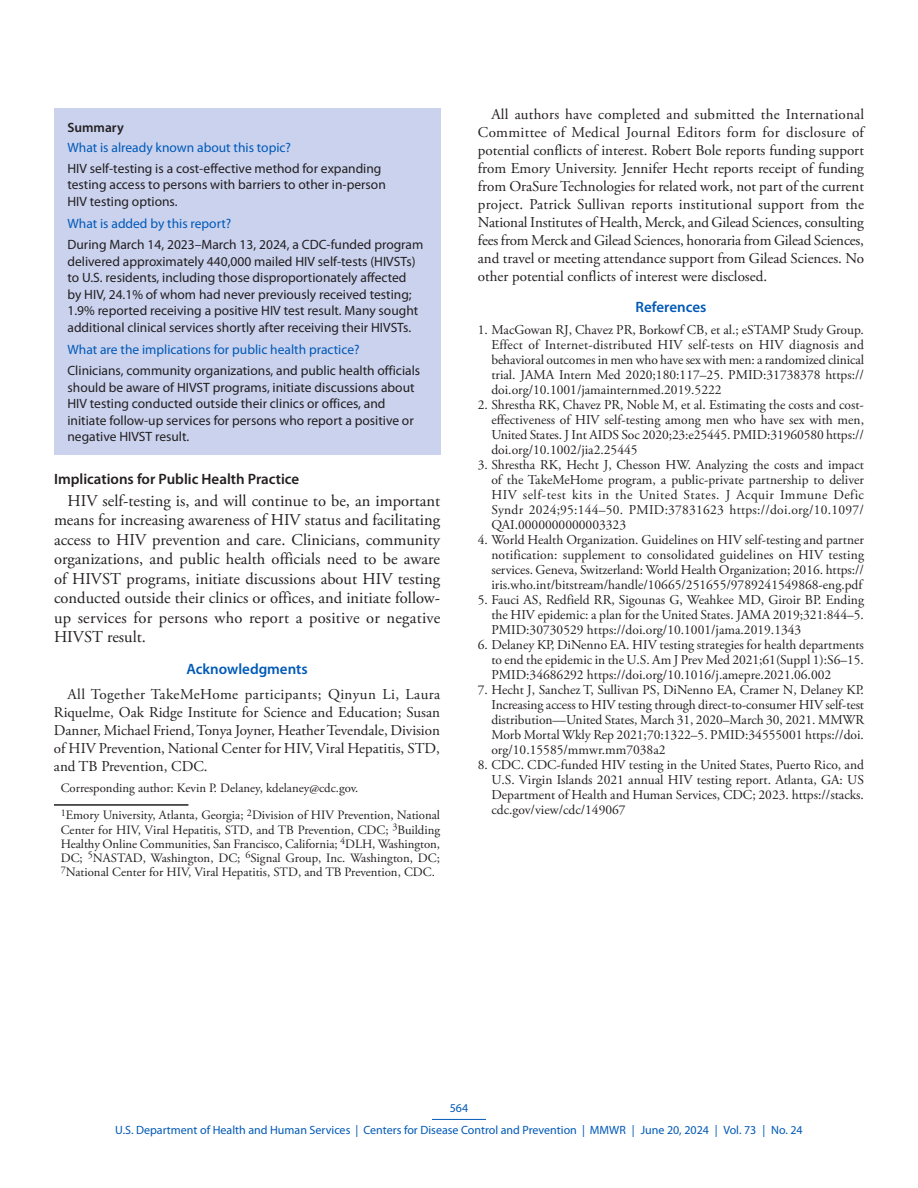
<style>
.page{position:relative;width:918px;height:1188px;background:#fff}
.page>*{position:absolute;margin:0;border:0;box-sizing:border-box;transform-origin:0 0}
.Paragraph{font:16.5px/19.5px "Adobe Garamond Pro";letter-spacing:.015em;color:#231f20;text-align:justify}
.Conflict_of_Interest{font:15px/18px "Adobe Garamond Pro";color:#231f20;text-align:justify}
.Acknowledgment{font:15px/18px "Adobe Garamond Pro";color:#231f20;text-align:justify}
.Heading_2{font:600 15px "Myriad Pro";color:#231f20}
.Acknowledgment_Head{font:600 15px "Myriad Pro";color:#0059b7}
.Ref_Title{font:600 15px "Myriad Pro";color:#0059b7}
.References{font:13.5px/15px "Adobe Garamond Pro";color:#231f20;text-align:justify}
.Summary_Box_Text{font:13.5px/16.5px "Myriad Pro";color:#231f20}
.Summary_Box_Heading{font:13.5px "Myriad Pro";color:#0059b7}
.Summary_Box_Ttile{font:600 13.5px "Myriad Pro";color:#231f20}
.Author_Affiliations{font:12.75px/14.2px "Adobe Garamond Pro";color:#231f20;text-align:justify}
.Corresponding_Author{font:12.75px "Adobe Garamond Pro";color:#231f20}
.t1{font:12px/21.8px "Myriad Pro";color:#0059b7;text-align:center}
</style>
<div class="page">
<hr style="left:432px;top:1119px;width:54px;height:1px;background:#0059b7">
<div style="left:54px;top:108px;width:386px;height:347px;background:#cad2ee"></div>
<hr style="left:54px;top:804px;width:134px;height:2px;background:#231f20">
<h1 class="Summary_Box_Ttile" style="left:68px;top:120px;width:58px">Summary</h1>
<h1 class="Summary_Box_Heading" style="left:68px;top:140px;width:225px">What is already known about this topic?</h1>
<p class="Summary_Box_Text" style="left:68px;top:160px;width:320px">HIV self-testing is a cost-effective method for expanding testing access to persons with barriers to other in-person<br>HIV testing options.</p>
<h1 class="Summary_Box_Heading" style="left:68px;top:216px;width:165px">What is added by this report?</h1>
<p class="Summary_Box_Text" style="left:68px;top:237px;width:357px">During March 14, 2023–March 13, 2024, a CDC-funded program delivered approximately 440,000 mailed HIV self-tests (HIVSTs) to U.S. residents, including those disproportionately affected by HIV, 24.1% of whom had never previously received testing; 1.9% reported receiving a positive HIV test result. Many sought additional clinical services shortly after receiving their HIVSTs.</p>
<h1 class="Summary_Box_Heading" style="left:68px;top:342px;width:294px">What are the implications for public health practice?</h1>
<p class="Summary_Box_Text" style="left:68px;top:363px;width:354px">Clinicians, community organizations, and public health officials should be aware of HIVST programs, initiate discussions about HIV testing conducted outside their clinics or offices, and initiate follow-up services for persons who report a positive or negative HIVST result.</p>
<h2 class="Heading_2" style="left:54px;top:471px;width:247px">Implications for Public Health Practice</h2>
<p class="Paragraph" style="left:54px;top:491px;width:388px;text-indent:13px">HIV self-testing is, and will continue to be, an important means for increasing awareness of HIV status and facilitating access to HIV prevention and care. Clinicians, community organizations, and public health officials need to be aware of HIVST programs, initiate discussions about HIV testing conducted outside their clinics or offices, and initiate follow&shy;up services for persons who report a positive or negative HIVST result.</p>
<h1 class="Acknowledgment_Head" style="left:186px;top:661px;width:123px">Acknowledgments</h1>
<p class="Acknowledgment" style="left:54px;top:685px;width:388px;text-indent:13px">All Together TakeMeHome participants; Qinyun Li, Laura Riquelme, Oak Ridge Institute for Science and Education; Susan Danner, Michael Friend, Tonya Joyner, Heather Tevendale, Division of HIV Prevention, National Center for HIV, Viral Hepatitis, STD, and TB Prevention, CDC.</p>
<p class="Corresponding_Author" style="left:61px;top:780px;width:299px">Corresponding author: Kevin P. Delaney, kdelaney@cdc.gov.</p>
<p class="Author_Affiliations" style="left:61px;top:809px;width:381px"><sup>1</sup>Emory University, Atlanta, Georgia; <sup>2</sup>Division of HIV Prevention, National Center for HIV, Viral Hepatitis, STD, and TB Prevention, CDC; <sup>3</sup>Building Healthy Online Communities, San Francisco, California; <sup>4</sup>DLH, Washington, DC; <sup>5</sup>NASTAD, Washington, DC; <sup>6</sup>Signal Group, Inc. Washington, DC; <sup>7</sup>National Center for HIV, Viral Hepatitis, STD, and TB Prevention, CDC.</p>
<p class="Conflict_of_Interest" style="left:478px;top:106px;width:388px;text-indent:14px">All authors have completed and submitted the International Committee of Medical Journal Editors form for disclosure of potential conflicts of interest. Robert Bole reports funding support from Emory University. Jennifer Hecht reports receipt of funding from OraSure Technologies for related work, not part of the current project. Patrick Sullivan reports institutional support from the National Institutes of Health, Merck, and Gilead Sciences, consulting fees from Merck and Gilead Sciences, honoraria from Gilead Sciences, and travel or meeting attendance support from Gilead Sciences. No other potential conflicts of interest were disclosed.</p>
<h1 class="Ref_Title" style="left:636px;top:299px;width:72px">References</h1>
<p class="References" style="left:491px;top:323px;width:374px;text-indent:-14px">1. MacGowan RJ, Chavez PR, Borkowf CB, et al.; eSTAMP Study Group.<br>Effect of Internet-distributed HIV self-tests on HIV diagnosis and behavioral outcomes in men who have sex with men: a randomized clinical trial. JAMA Intern Med 2020;180:117–25. PMID:31738378 https:// doi.org/10.1001/jamainternmed.2019.5222</p>
<p class="References" style="left:491px;top:398px;width:374px;text-indent:-14px">2. Shrestha RK, Chavez PR, Noble M, et al. Estimating the costs and cost&shy;effectiveness of HIV self-testing among men who have sex with men, United States. J Int AIDS Soc 2020;23:e25445. PMID:31960580 https:// doi.org/10.1002/jia2.25445</p>
<p class="References" style="left:491px;top:458px;width:374px;text-indent:-14px">3. Shrestha RK, Hecht J, Chesson HW. Analyzing the costs and impact of the TakeMeHome program, a public-private partnership to deliver HIV self-test kits in the United States. J Acquir Immune Defic Syndr 2024;95:144–50. PMID:37831623 https://doi.org/10.1097/ QAI.0000000000003323</p>
<p class="References" style="left:491px;top:533px;width:374px;text-indent:-14px">4. World Health Organization. Guidelines on HIV self-testing and partner notification: supplement to consolidated guidelines on HIV testing services. Geneva, Switzerland: World Health Organization; 2016. https:// iris.who.int/bitstream/handle/10665/251655/9789241549868-eng.pdf</p>
<p class="References" style="left:491px;top:593px;width:374px;text-indent:-14px">5. Fauci AS, Redfield RR, Sigounas G, Weahkee MD, Giroir BP. Ending the HIV epidemic: a plan for the United States. JAMA 2019;321:844–5.<br>PMID:30730529 https://doi.org/10.1001/jama.2019.1343</p>
<p class="References" style="left:491px;top:638px;width:374px;text-indent:-14px">6. Delaney KP, DiNenno EA. HIV testing strategies for health departments to end the epidemic in the U.S. Am J Prev Med 2021;61(Suppl 1):S6–15.<br>PMID:34686292 https://doi.org/10.1016/j.amepre.2021.06.002</p>
<p class="References" style="left:491px;top:683px;width:374px;text-indent:-13px">7. Hecht J, Sanchez T, Sullivan PS, DiNenno EA, Cramer N, Delaney KP.<br>Increasing access to HIV testing through direct-to-consumer HIV self-test distribution—United States, March 31, 2020–March 30, 2021. MMWR Morb Mortal Wkly Rep 2021;70:1322–5. PMID:34555001 https://doi. org/10.15585/mmwr.mm7038a2</p>
<p class="References" style="left:491px;top:758px;width:374px;text-indent:-14px">8. CDC. CDC-funded HIV testing in the United States, Puerto Rico, and U.S. Virgin Islands 2021 annual HIV testing report. Atlanta, GA: US Department of Health and Human Services, CDC; 2023. https://stacks. cdc.gov/view/cdc/149067</p>
<p class="t1" style="left:115px;top:1098px;width:689px">564<br>U.S. Department of Health and Human Services | Centers for Disease Control and Prevention | MMWR | June 20, 2024 | Vol. 73 | No. 24</p>
</div>
